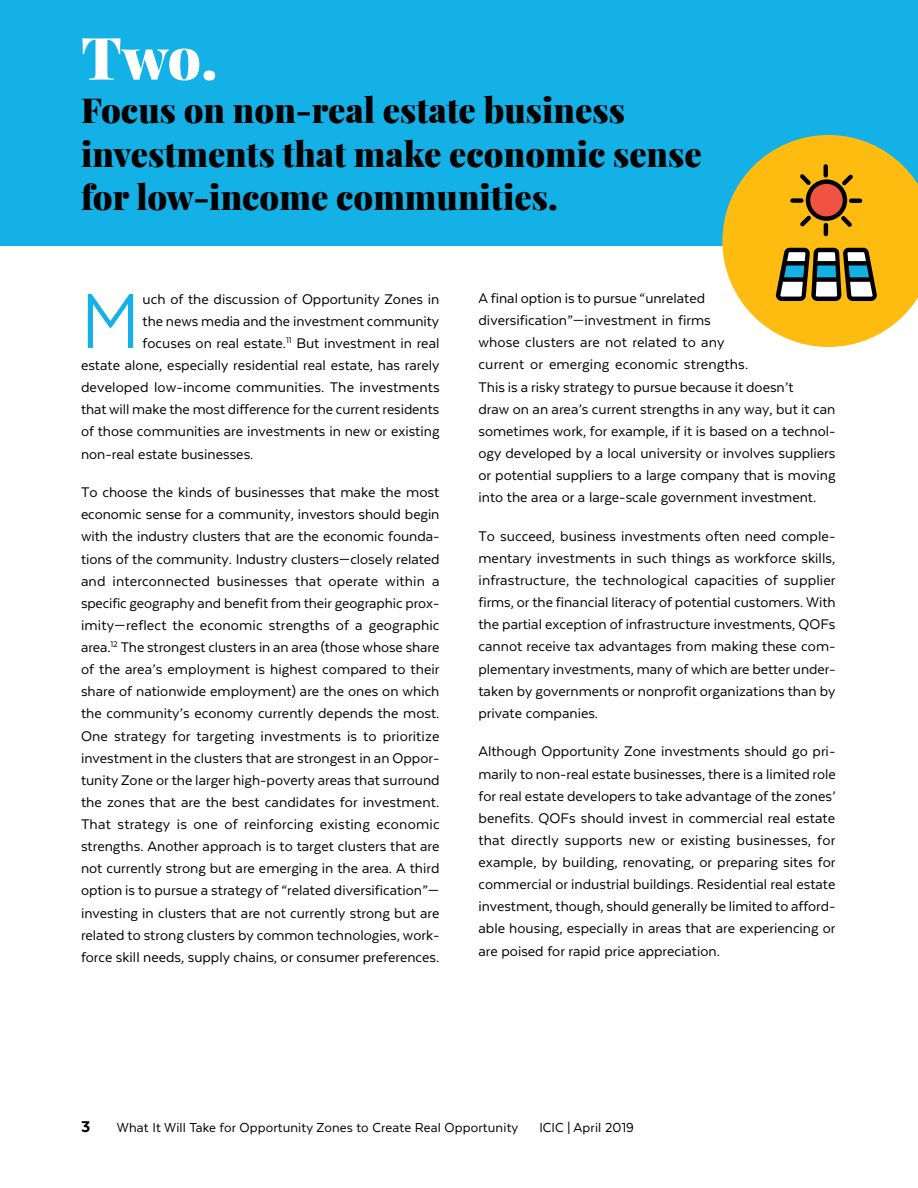
<style>
.page{position:relative;width:918px;height:1188px;background:#fff}
.page>*{position:absolute;margin:0;border:0;box-sizing:border-box;transform-origin:0 0}
.ICIC_TX_dropcap{font:89.85px "Texta Narrow";color:#14b1e7}
.ICIC_NUM_TX{font:900 58.5px "Playfair Display";color:#fff}
.ICIC_NUM_TX-2{font:900 34.5px/43.5px "Playfair Display";color:#000}
.t1{font:800 18px "Texta";color:#000}
.ICIC_TX{font:16.2px/22.2px "Texta";color:#000;text-align:justify}
.ICIC_TX_dropcap-2{font:16.2px "Texta";color:#000}
.t2{font:15px "Texta";letter-spacing:.01em;color:#000}
</style>
<div class="page">
<div style="left:0;top:0;width:918px;height:245px;background:#14b1e7"></div>
<svg style="left:722px;top:135px;width:196px;height:212px"></svg>
<p class="ICIC_NUM_TX" style="left:81px;top:12px;width:138px">Two.</p>
<p class="ICIC_NUM_TX-2" style="left:81px;top:86px;width:622px">Focus on non-real estate business investments that make economic sense for low-income communities.</p>
<p class="ICIC_TX_dropcap" style="left:81px;top:275px;width:60px">M</p>
<p class="ICIC_TX_dropcap-2" style="left:143px;top:291px;width:298px">uch of the discussion of Opportunity Zones in</p>
<p class="ICIC_TX_dropcap-2" style="left:143px;top:313px;width:298px">the news media and the investment community</p>
<p class="ICIC_TX_dropcap-2" style="left:143px;top:335px;width:298px">focuses on real estate.<sup>11</sup> But investment in real</p>
<p class="ICIC_TX_dropcap-2" style="left:81px;top:357px;width:360px">estate alone, especially residential real estate, has rarely</p>
<p class="ICIC_TX_dropcap-2" style="left:81px;top:379px;width:360px">developed low-income communities. The investments</p>
<p class="ICIC_TX_dropcap-2" style="left:81px;top:401px;width:360px">that will make the most difference for the current residents</p>
<p class="ICIC_TX_dropcap-2" style="left:81px;top:423px;width:360px">of those communities are investments in new or existing</p>
<p class="ICIC_TX_dropcap-2" style="left:81px;top:445px;width:174px">non-real estate businesses.</p>
<p class="ICIC_TX" style="left:81px;top:481px;width:360px">To choose the kinds of businesses that make the most economic sense for a community, investors should begin with the industry clusters that are the economic founda&shy;tions of the community. Industry clusters—closely related and interconnected businesses that operate within a specific geography and benefit from their geographic prox&shy;imity—reflect the economic strengths of a geographic area.<sup>12</sup> The strongest clusters in an area (those whose share of the area’s employment is highest compared to their share of nationwide employment) are the ones on which the community’s economy currently depends the most.<br>One strategy for targeting investments is to prioritize investment in the clusters that are strongest in an Oppor&shy;tunity Zone or the larger high-poverty areas that surround the zones that are the best candidates for investment.<br>That strategy is one of reinforcing existing economic strengths. Another approach is to target clusters that are not currently strong but are emerging in the area. A third option is to pursue a strategy of “related diversification”— investing in clusters that are not currently strong but are related to strong clusters by common technologies, work&shy;force skill needs, supply chains, or consumer preferences.</p>
<p class="ICIC_TX" style="left:478px;top:287px;width:359px;text-align:left">A final option is to pursue “unrelated diversification”—investment in firms<br>whose clusters are not related to any<br>current or emerging economic strengths.<br>This is a risky strategy to pursue because it doesn’t<br>draw on an area’s current strengths in any way, but it can sometimes work, for example, if it is based on a technol&shy;ogy developed by a local university or involves suppliers or potential suppliers to a large company that is moving into the area or a large-scale government investment.</p>
<p class="ICIC_TX" style="left:478px;top:525px;width:359px">To succeed, business investments often need comple&shy;mentary investments in such things as workforce skills, infrastructure, the technological capacities of supplier firms, or the financial literacy of potential customers. With the partial exception of infrastructure investments, QOFs cannot receive tax advantages from making these com&shy;plementary investments, many of which are better under&shy;taken by governments or nonprofit organizations than by private companies.</p>
<p class="ICIC_TX" style="left:478px;top:740px;width:359px">Although Opportunity Zone investments should go pri&shy;marily to non-real estate businesses, there is a limited role for real estate developers to take advantage of the zones’ benefits. QOFs should invest in commercial real estate that directly supports new or existing businesses, for example, by building, renovating, or preparing sites for commercial or industrial buildings. Residential real estate investment, though, should generally be limited to afford&shy;able housing, especially in areas that are experiencing or are poised for rapid price appreciation.</p>
<p class="t1" style="left:81px;top:1118px;width:11px">3</p>
<p class="t2" style="left:117px;top:1120px;width:403px">What It Will Take for Opportunity Zones to Create Real Opportunity</p>
<p class="t2" style="left:539px;top:1120px;width:96px">ICIC | April 2019</p>
</div>
